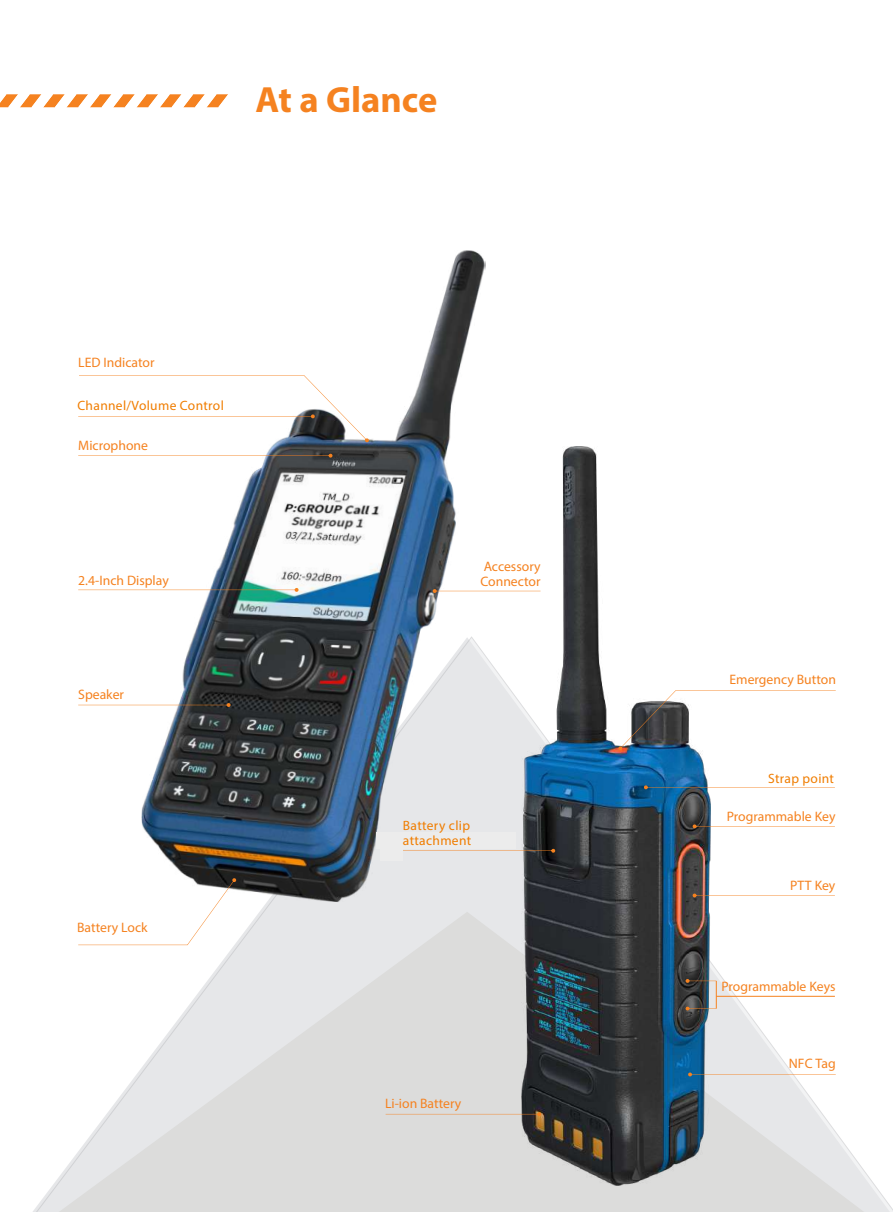
<style>
.page{position:relative;width:893px;height:1212px;background:#fff}
.page>*{position:absolute;margin:0;border:0;box-sizing:border-box;transform-origin:0 0}
.t1{font:700 36.6px "Myriad Pro";color:#f58220}
.t2{font:13.65px/14.9px "Myriad Pro";color:#f58220}
.t3{font:13.5px/15px "Myriad Pro";letter-spacing:.025em;color:#f07d00}
</style>
<div class="page">
<svg style="left:0;top:94px;width:228px;height:13px"></svg>
<svg style="left:33px;top:656px;width:860px;height:556px"></svg>
<svg style="left:59px;top:912px;width:805px;height:300px"></svg>
<img style="left:140px;top:250px;width:346px;height:655px">
<img style="left:521px;top:447px;width:189px;height:738px">
<svg style="left:78px;top:588px;width:221px;height:4px"></svg>
<svg style="left:347px;top:506px;width:11px;height:6px"></svg>
<svg style="left:618px;top:690px;width:218px;height:60px"></svg>
<svg style="left:78px;top:454px;width:254px;height:4px"></svg>
<svg style="left:644px;top:785px;width:191px;height:4px"></svg>
<svg style="left:693px;top:824px;width:142px;height:4px"></svg>
<svg style="left:78px;top:703px;width:153px;height:4px"></svg>
<svg style="left:433px;top:589px;width:107px;height:4px"></svg>
<svg style="left:688px;top:1072px;width:148px;height:4px"></svg>
<svg style="left:386px;top:1112px;width:155px;height:4px"></svg>
<svg style="left:78px;top:878px;width:158px;height:67px"></svg>
<svg style="left:78px;top:375px;width:291px;height:67px"></svg>
<svg style="left:403px;top:849px;width:152px;height:4px"></svg>
<svg style="left:693px;top:893px;width:142px;height:4px"></svg>
<hr style="left:716px;top:996px;width:119px;height:1px;background:#f58220">
<svg style="left:686px;top:979px;width:31px;height:31px"></svg>
<div style="left:25px;top:397px;width:199px;height:16px;background:#fff"></div>
<div style="left:719px;top:770px;width:128px;height:16px;background:#fff"></div>
<div style="left:376px;top:832px;width:139px;height:16px;background:#ececec"></div>
<div style="left:380px;top:844px;width:23px;height:17px;background:#ececec"></div>
<p class="t1" style="left:255px;top:76px;width:183px">At a Glance</p>
<p class="t2" style="left:78px;top:355px;width:78px">LED Indicator</p>
<p class="t2" style="left:78px;top:398px;width:131px">Channel/Volume Knob</p>
<p class="t3" style="left:77px;top:398px;width:148px">Channel/Volume Control</p>
<p class="t2" style="left:78px;top:438px;width:71px">Microphone</p>
<p class="t2" style="left:78px;top:573px;width:92px">2.4-Inch Display</p>
<p class="t2" style="left:78px;top:686px;width:47px">Speaker</p>
<p class="t2" style="left:77px;top:920px;width:72px">Battery Lock</p>
<p class="t2" style="left:480px;top:558px;width:62px">Accessory<br>Connector</p>
<p class="t3" style="left:403px;top:818px;width:70px">Battery clip attachment</p>
<p class="t2" style="left:385px;top:833px;width:93px">Belt Clip Groove</p>
<p class="t2" style="left:385px;top:1096px;width:78px">Li-ion Battery</p>
<p class="t2" style="left:729px;top:672px;width:108px">Emergency Button</p>
<p class="t2" style="left:776px;top:770px;width:61px">Strap Hole</p>
<p class="t3" style="left:768px;top:770px;width:68px">Strap point</p>
<p class="t2" style="left:727px;top:808px;width:110px">Programmable Key</p>
<p class="t2" style="left:790px;top:878px;width:47px">PTT Key</p>
<p class="t2" style="left:721px;top:978px;width:115px">Programmable Keys</p>
<p class="t2" style="left:789px;top:1056px;width:48px">NFC Tag</p>
</div>
